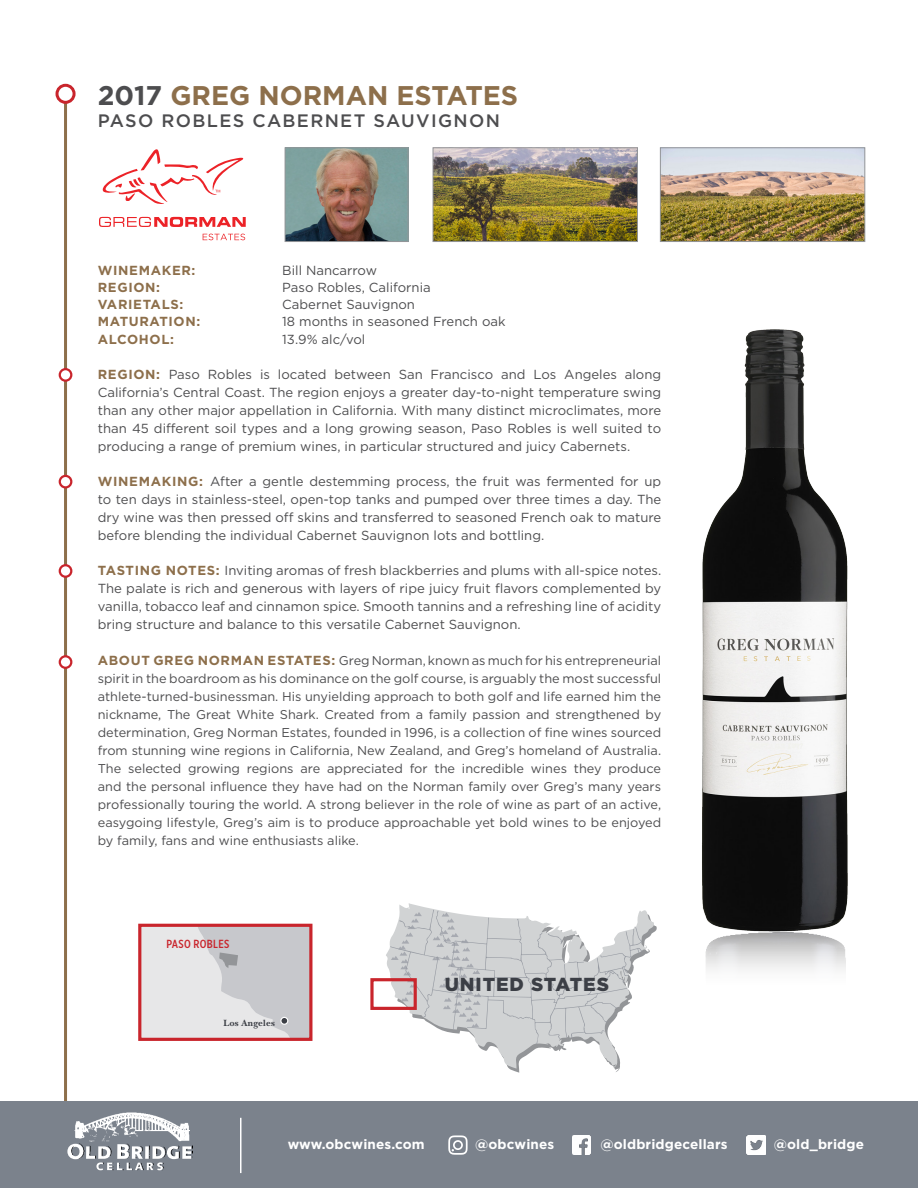
<style>
.page{position:relative;width:918px;height:1188px;background:#fff}
.page>*{position:absolute;margin:0;border:0;box-sizing:border-box;transform-origin:0 0}
.t1{font:700 27px "Gotham";color:#8d6f4b}
.t2{font:900 18.75px "Gotham";letter-spacing:.05em;color:#3c3f46}
.t3{font:500 18px "Gotham";letter-spacing:.075em;color:#4d4d4f}
.t4{font:700 13.5px "Gotham";letter-spacing:.01em;color:#fff}
.t5{font:13.2px/18px "Gotham";color:#4d4d4f;text-align:justify}
.t6{font:700 13.2px "Gotham";letter-spacing:.05em;color:#8d6f4b}
.t7{font:12.75px/18px "Gotham";color:#4d4d4f;text-align:justify}
.t8{font:500 11.7px "Gotham X Narrow";letter-spacing:.025em;color:#c9252c}
.t9{font:700 9.45px "New Baskerville Std";letter-spacing:.025em;color:#3c3f46}
.s1{color:#4d4d4f}
.s2{font-weight:700;color:#8d6f4b}
.s3{font-weight:700;font-size:13.2px;color:#8d6f4b}
</style>
<div class="page">
<img style="left:705px;top:934px;width:141px;height:36px">
<img style="left:702px;top:329px;width:146px;height:605px">
<svg style="left:99px;top:217px;width:147px;height:10px"></svg>
<svg style="left:103px;top:149px;width:140px;height:55px"></svg>
<svg style="left:203px;top:234px;width:42px;height:6px"></svg>
<hr style="left:64px;top:85px;width:3px;height:1026px;background:#8d6f4b">
<img style="left:662px;top:149px;width:201px;height:91px">
<div style="left:660px;top:147px;width:205px;height:95px;border:1px solid #939598"></div>
<img style="left:435px;top:149px;width:201px;height:91px">
<div style="left:433px;top:147px;width:205px;height:95px;border:1px solid #939598"></div>
<div style="left:57px;top:85px;width:17px;height:17px;background:#fff;border-radius:50%"></div>
<div style="left:56px;top:84px;width:20px;height:20px;border:3px solid #c9252c;border-radius:50%"></div>
<div style="left:60px;top:476px;width:11px;height:11px;background:#fff;border-radius:50%"></div>
<div style="left:59px;top:475px;width:13px;height:14px;border:2px solid #c9252c;border-radius:50%"></div>
<div style="left:60px;top:656px;width:11px;height:12px;background:#fff;border-radius:50%"></div>
<div style="left:59px;top:655px;width:13px;height:14px;border:2px solid #c9252c;border-radius:50%"></div>
<div style="left:60px;top:369px;width:11px;height:12px;background:#fff;border-radius:50%"></div>
<div style="left:59px;top:368px;width:13px;height:14px;border:2px solid #c9252c;border-radius:50%"></div>
<div style="left:60px;top:565px;width:11px;height:12px;background:#fff;border-radius:50%"></div>
<div style="left:59px;top:564px;width:13px;height:14px;border:2px solid #c9252c;border-radius:50%"></div>
<svg style="left:386px;top:903px;width:268px;height:166px"></svg>
<svg style="left:390px;top:910px;width:252px;height:134px"></svg>
<div style="left:370px;top:978px;width:47px;height:32px;border:3px solid #c9252c"></div>
<svg style="left:142px;top:928px;width:166px;height:109px;background:#d8d8da"></svg>
<div style="left:281px;top:1017px;width:7px;height:7px;background:#3c3f46;border-radius:50%"></div>
<div style="left:280px;top:1017px;width:8px;height:8px;border:1px solid #fff;border-radius:50%"></div>
<div style="left:138px;top:924px;width:174px;height:117px;border:3px solid #c9252c"></div>
<div style="left:0;top:1102px;width:918px;height:86px;background:#7b828c"></div>
<img style="left:572px;top:1136px;width:19px;height:18px">
<img style="left:747px;top:1135px;width:19px;height:20px">
<svg style="left:448px;top:1135px;width:20px;height:20px"></svg>
<svg style="left:67px;top:1145px;width:4px;height:13px"></svg>
<img style="left:74px;top:1112px;width:115px;height:30px">
<img style="left:71px;top:1144px;width:122px;height:27px">
<hr style="left:240px;top:1118px;width:2px;height:55px;background:#fff">
<img style="left:287px;top:149px;width:119px;height:91px">
<div style="left:285px;top:147px;width:123px;height:95px;border:1px solid #939598"></div>
<h1 class="t1" style="left:98px;top:79px;width:422px"><span class="s1">2017</span> GREG NORMAN ESTATES</h1>
<h3 class="t3" style="left:98px;top:110px;width:404px">PASO ROBLES CABERNET SAUVIGNON</h3>
<p class="t6" style="left:98px;top:262px;width:99px">WINEMAKER:</p>
<p class="t5" style="left:282px;top:261px;width:96px">Bill Nancarrow</p>
<p class="t6" style="left:98px;top:279px;width:64px">REGION:</p>
<p class="t5" style="left:282px;top:278px;width:150px">Paso Robles, California</p>
<p class="t6" style="left:98px;top:297px;width:87px">VARIETALS:</p>
<p class="t5" style="left:282px;top:295px;width:134px">Cabernet Sauvignon</p>
<p class="t6" style="left:98px;top:314px;width:104px">MATURATION:</p>
<p class="t5" style="left:282px;top:313px;width:225px">18 months in seasoned French oak</p>
<p class="t6" style="left:98px;top:331px;width:78px">ALCOHOL:</p>
<p class="t5" style="left:282px;top:330px;width:85px">13.9% alc/vol</p>
<p class="t5" style="left:98px;top:365px;width:565px"><span class="s2">REGION:</span> Paso Robles is located between San Francisco and Los Angeles along California’s Central Coast. The region enjoys a greater day-to-night temperature swing than any other major appellation in California. With many distinct microclimates, more than 45 different soil types and a long growing season, Paso Robles is well suited to producing a range of premium wines, in particular structured and juicy Cabernets.</p>
<p class="t5" style="left:98px;top:472px;width:565px"><span class="s2">WINEMAKING:</span> After a gentle destemming process, the fruit was fermented for up to ten days in stainless-steel, open-top tanks and pumped over three times a day. The dry wine was then pressed off skins and transferred to seasoned French oak to mature before blending the individual Cabernet Sauvignon lots and bottling.</p>
<p class="t5" style="left:98px;top:562px;width:565px"><span class="s2">TASTING NOTES:</span> Inviting aromas of fresh blackberries and plums with all-spice notes.<br>The palate is rich and generous with layers of ripe juicy fruit flavors complemented by vanilla, tobacco leaf and cinnamon spice. Smooth tannins and a refreshing line of acidity bring structure and balance to this versatile Cabernet Sauvignon.</p>
<p class="t7" style="left:98px;top:651px;width:565px"><span class="s3">ABOUT GREG NORMAN ESTATES:</span> Greg Norman, known as much for his entrepreneurial spirit in the boardroom as his dominance on the golf course, is arguably the most successful athlete-turned-businessman. His unyielding approach to both golf and life earned him the nickname, The Great White Shark. Created from a family passion and strengthened by determination, Greg Norman Estates, founded in 1996, is a collection of fine wines sourced from stunning wine regions in California, New Zealand, and Greg’s homeland of Australia.<br>The selected growing regions are appreciated for the incredible wines they produce and the personal influence they have had on the Norman family over Greg’s many years professionally touring the world. A strong believer in the role of wine as part of an active, easygoing lifestyle, Greg’s aim is to produce approachable yet bold wines to be enjoyed by family, fans and wine enthusiasts alike.</p>
<p class="t8" style="left:167px;top:937px;width:64px">PASO ROBLES</p>
<p class="t9" style="left:223px;top:1018px;width:53px">Los Angeles</p>
<h2 class="t2" style="left:445px;top:971px;width:166px">UNITED STATES</h2>
<p class="t4" style="left:288px;top:1136px;width:139px">www.obcwines.com</p>
<p class="t4" style="left:475px;top:1136px;width:81px">@obcwines</p>
<p class="t4" style="left:600px;top:1136px;width:129px">@oldbridgecellars</p>
<p class="t4" style="left:774px;top:1136px;width:92px">@old_bridge</p>
</div>
